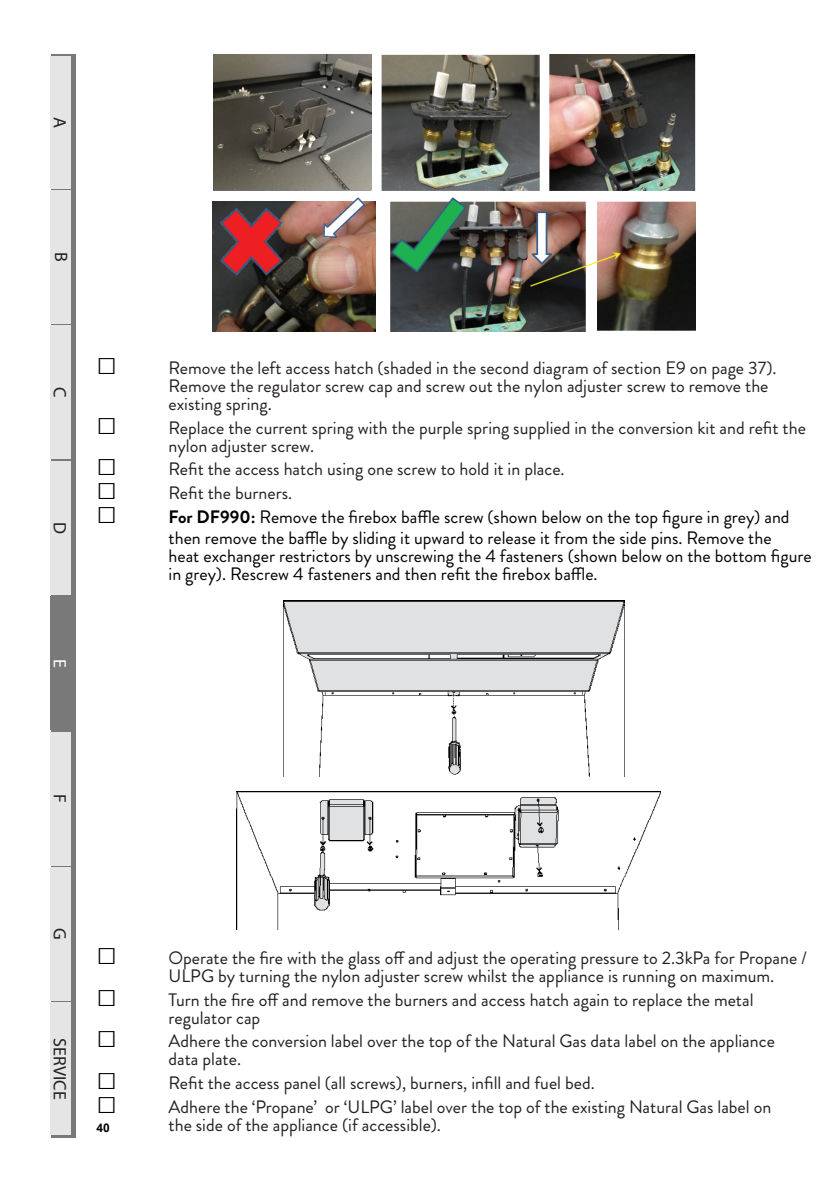
<style>
.page{position:relative;width:840px;height:1191px;background:#fff}
.page>*{position:absolute;margin:0;border:0;box-sizing:border-box;transform-origin:0 0}
.t1{font:18px/18px "Brandon Grotesque";color:#231f20}
.Paragraph{font:18px "Brandon Grotesque";color:#000}
.t2{font:18px "Myriad Pro";color:#231f20}
.t3{font:18px "Myriad Pro";color:#fff}
.t4{font:700 12px "Arial";color:#000}
.s1{font-family:"Arial";font-size:34px;color:#000}
.s2{font-family:"Arial";font-size:34px}
.s3{font-weight:700}
</style>
<div class="page">
<div style="left:51px;top:54px;width:24px;height:1083px;background:#797979"></div>
<div style="left:51px;top:56px;width:20px;height:132px;background:#e5e5e5"></div>
<div style="left:51px;top:190px;width:20px;height:134px;background:#e5e5e5"></div>
<div style="left:51px;top:326px;width:20px;height:133px;background:#e5e5e5"></div>
<div style="left:51px;top:461px;width:20px;height:133px;background:#e5e5e5"></div>
<div style="left:51px;top:732px;width:20px;height:133px;background:#e5e5e5"></div>
<div style="left:51px;top:867px;width:20px;height:133px;background:#e5e5e5"></div>
<div style="left:51px;top:1002px;width:20px;height:133px;background:#e5e5e5"></div>
<img style="left:213px;top:54px;width:481px;height:277px">
<img style="left:213px;top:54px;width:158px;height:136px">
<img style="left:283px;top:600px;width:341px;height:176px">
<img style="left:236px;top:791px;width:423px;height:138px">
<p class="t2" style="left:71px;top:116px;width:13px;rotate:90deg">A</p>
<p class="t2" style="left:72px;top:252px;width:11px;rotate:90deg">B</p>
<p class="t2" style="left:71px;top:387px;width:12px;rotate:90deg">C</p>
<p class="t2" style="left:71px;top:522px;width:13px;rotate:90deg">D</p>
<p class="t3" style="left:71px;top:659px;width:10px;rotate:90deg">E</p>
<p class="t1" style="left:168px;top:359px;width:609px;text-indent:-72px"><span class="s1">□</span> Remove the left access hatch (shaded in the second diagram of section E9 on page 37).<br>Remove the regulator screw cap and screw out the nylon adjuster screw to remove the existing spring.</p>
<p class="t1" style="left:168px;top:419px;width:638px;text-indent:-72px"><span class="s1">□</span> Replace the current spring with the purple spring supplied in the conversion kit and refit the nylon adjuster screw.</p>
<p class="t1" style="left:96px;top:460px;width:469px"><span class="s1">□</span> Refit the access hatch using one screw to hold it in place.</p>
<p class="t1" style="left:96px;top:484px;width:197px"><span class="s1">□</span> Refit the burners.</p>
<p class="Paragraph" style="left:96px;top:504px;width:694px"><span class="s2">□</span> <span class="s3">For DF990:</span> Remove the firebox baffle screw (shown below on the top figure in grey) and</p>
<p class="Paragraph" style="left:168px;top:525px;width:604px">then remove the baffle by sliding it upward to release it from the side pins. Remove the</p>
<p class="Paragraph" style="left:168px;top:543px;width:644px">heat exchanger restrictors by unscrewing the 4 fasteners (shown below on the bottom figure</p>
<p class="Paragraph" style="left:168px;top:561px;width:430px">in grey). Rescrew 4 fasteners and then refit the firebox baffle.</p>
<p class="t2" style="left:71px;top:794px;width:10px;rotate:90deg">F</p>
<p class="t2" style="left:71px;top:928px;width:13px;rotate:90deg">G</p>
<p class="t2" style="left:71px;top:1038px;width:63px;rotate:90deg">SERVICE</p>
<p class="t1" style="left:168px;top:949px;width:639px;text-indent:-72px"><span class="s1">□</span> Operate the fire with the glass off and adjust the operating pressure to 2.3kPa for Propane /<br>ULPG by turning the nylon adjuster screw whilst the appliance is running on maximum.</p>
<p class="t1" style="left:168px;top:990px;width:586px;text-indent:-72px"><span class="s1">□</span> Turn the fire off and remove the burners and access hatch again to replace the metal regulator cap</p>
<p class="t1" style="left:168px;top:1032px;width:607px;text-indent:-72px"><span class="s1">□</span> Adhere the conversion label over the top of the Natural Gas data label on the appliance data plate.</p>
<p class="t1" style="left:96px;top:1074px;width:499px"><span class="s1">□</span> Refit the access panel (all screws), burners, infill and fuel bed.</p>
<p class="t1" style="left:168px;top:1097px;width:604px;text-indent:-72px"><span class="s1">□</span> Adhere the ‘Propane’ or ‘ULPG’ label over the top of the existing Natural Gas label on the side of the appliance (if accessible).</p>
<p class="t4" style="left:96px;top:1119px;width:15px">40</p>
</div>
